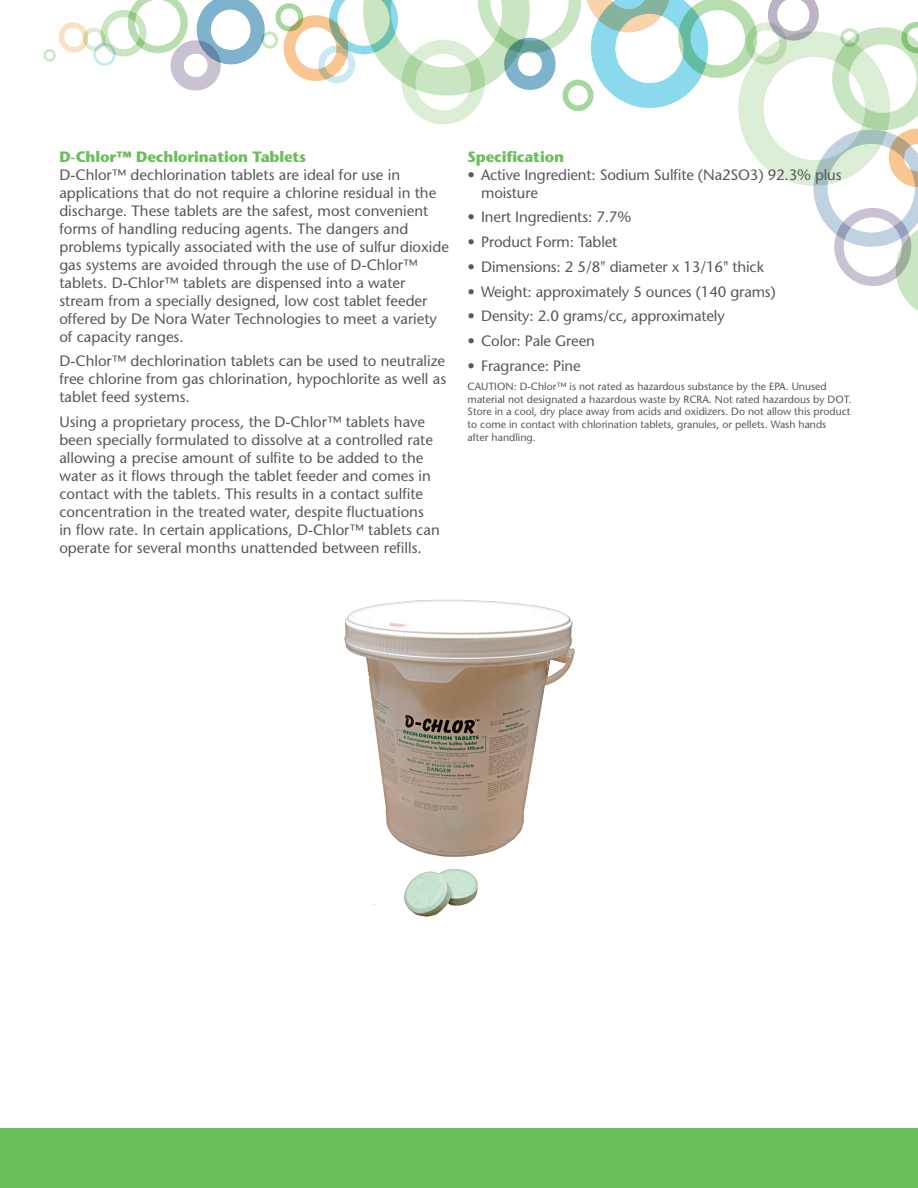
<style>
.page{position:relative;width:918px;height:1188px;background:#fff}
.page>*{position:absolute;margin:0;border:0;box-sizing:border-box;transform-origin:0 0}
.t1{font:15px/18px "Stone Sans";color:#57585a}
.t2{font:700 15px "Stone Sans";letter-spacing:-.01em;color:#6abf5c}
.t3{font:10.5px/12.6px "Stone Sans";color:#57585a}
</style>
<div class="page">
<svg style="left:43px;top:0;width:875px;height:311px"></svg>
<div style="left:0;top:1129px;width:918px;height:59px;background:#6abf5c"></div>
<img style="left:344px;top:599px;width:231px;height:318px">
<p class="t2" style="left:59px;top:147px;width:248px">D-Chlor™ Dechlorination Tablets</p>
<p class="t1" style="left:59px;top:165px;width:391px">D-Chlor™ dechlorination tablets are ideal for use in applications that do not require a chlorine residual in the discharge. These tablets are the safest, most convenient forms of handling reducing agents. The dangers and problems typically associated with the use of sulfur dioxide gas systems are avoided through the use of D-Chlor™ tablets. D-Chlor™ tablets are dispensed into a water stream from a specially designed, low cost tablet feeder offered by De Nora Water Technologies to meet a variety of capacity ranges.</p>
<p class="t1" style="left:59px;top:352px;width:388px;text-align:justify">D-Chlor™ dechlorination tablets can be used to neutralize free chlorine from gas chlorination, hypochlorite as well as tablet feed systems.</p>
<p class="t1" style="left:59px;top:413px;width:382px">Using a proprietary process, the D-Chlor™ tablets have been specially formulated to dissolve at a controlled rate allowing a precise amount of sulfite to be added to the water as it flows through the tablet feeder and comes in contact with the tablets. This results in a contact sulfite concentration in the treated water, despite fluctuations in flow rate. In certain applications, D-Chlor™ tablets can operate for several months unattended between refills.</p>
<p class="t2" style="left:468px;top:147px;width:98px">Specification</p>
<p class="t1" style="left:481px;top:165px;width:362px;text-indent:-14px">• Active Ingredient: Sodium Sulfite (Na2SO3) 92.3% plus moisture</p>
<p class="t1" style="left:468px;top:208px;width:165px">• Inert Ingredients: 7.7%</p>
<p class="t1" style="left:468px;top:233px;width:151px">• Product Form: Tablet</p>
<p class="t1" style="left:468px;top:257px;width:298px">• Dimensions: 2 5/8" diameter x 13/16" thick</p>
<p class="t1" style="left:468px;top:282px;width:310px">• Weight: approximately 5 ounces (140 grams)</p>
<p class="t1" style="left:468px;top:307px;width:259px">• Density: 2.0 grams/cc, approximately</p>
<p class="t1" style="left:468px;top:332px;width:129px">• Color: Pale Green</p>
<p class="t1" style="left:468px;top:356px;width:115px">• Fragrance: Pine</p>
<p class="t3" style="left:468px;top:380px;width:385px">CAUTION: D-Chlor™ is not rated as hazardous substance by the EPA. Unused material not designated a hazardous waste by RCRA. Not rated hazardous by DOT.<br>Store in a cool, dry place away from acids and oxidizers. Do not allow this product to come in contact with chlorination tablets, granules, or pellets. Wash hands<br>after handling.</p>
</div>
